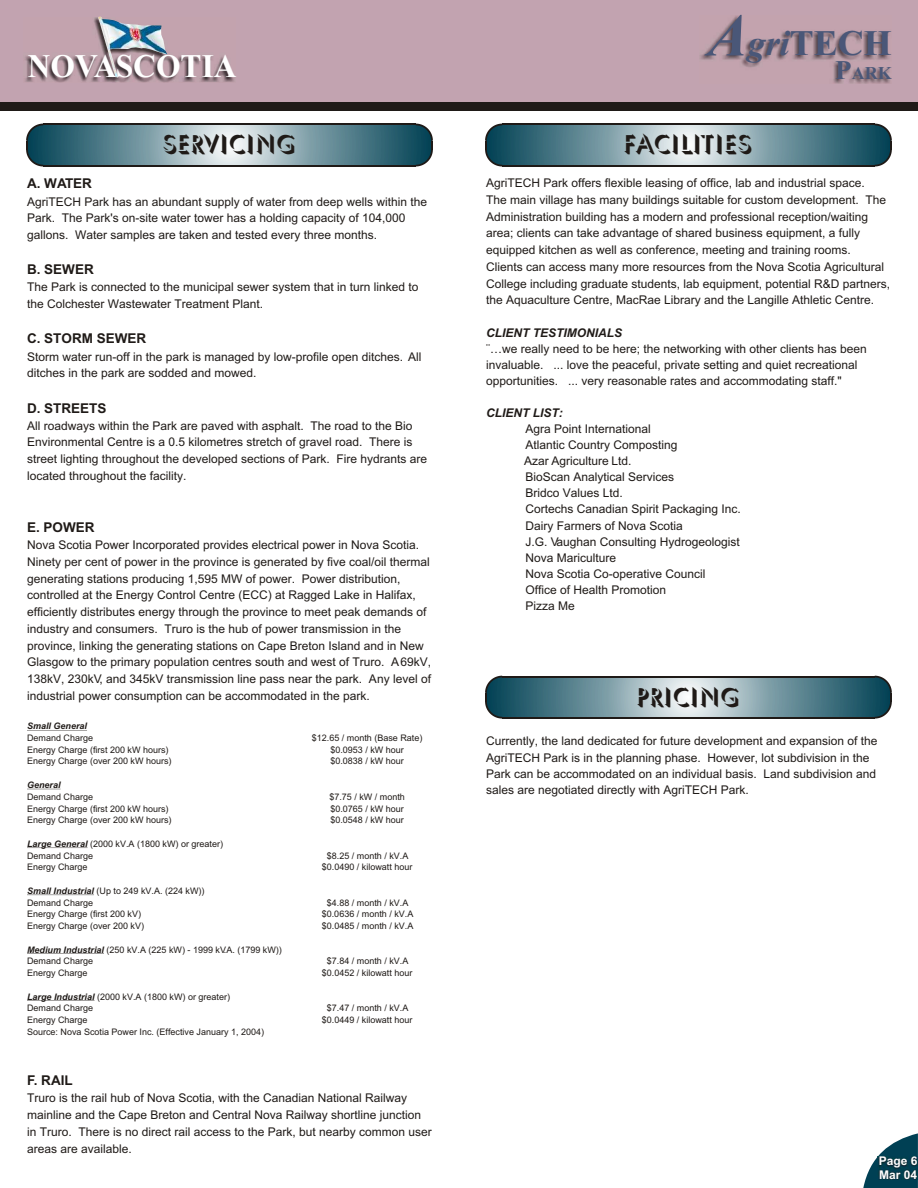
<style>
.page{position:relative;width:918px;height:1188px;background:#fff}
.page>*{position:absolute;margin:0;border:0;box-sizing:border-box;transform-origin:0 0}
.t1{font:700 36px "Times New Roman";color:#4a5778}
.t2{font:700 33px "Times New Roman";color:#fff;scale:.95 1}
.t3{font:27px "Umbra";color:#1f1a17}
.t4{font:700 18px "Times New Roman";color:#4a5778}
.t5{font:700 13.5px "Arial";color:#1f1a17}
.t6{font:12px/16.8px "Arial";color:#1f1a17}
.t7{font:italic 700 12px "Arial";color:#1f1a17}
.t8{font:700 12px/13.4px "Arial";color:#fff}
.t9{font:9px/11.7px "Arial";color:#1f1a17}
.t10{font:italic 700 9px "Arial";color:#1f1a17}
.s1{font-style:italic;font-size:60px}
.s2{font-style:italic}
.s3{font-size:27px}
.s4{font-weight:700;font-style:italic}
</style>
<div class="page">
<svg style="left:863px;top:1133px;width:55px;height:55px"></svg>
<img style="left:878px;top:1157px;width:39px;height:23px">
<div style="left:0;top:0;width:918px;height:106px;background:#c2a3b0"></div>
<div style="left:0;top:102px;width:918px;height:8px;background:#1f1a17"></div>
<img style="left:25px;top:18px;width:209px;height:64px">
<img style="left:97px;top:17px;width:70px;height:60px">
<img style="left:700px;top:16px;width:190px;height:67px">
<hr style="left:27px;top:730px;width:60px;height:1px;background:#1f1a17">
<hr style="left:27px;top:789px;width:34px;height:1px;background:#1f1a17">
<hr style="left:27px;top:848px;width:61px;height:1px;background:#1f1a17">
<hr style="left:27px;top:895px;width:67px;height:1px;background:#1f1a17">
<hr style="left:27px;top:954px;width:77px;height:1px;background:#1f1a17">
<hr style="left:27px;top:1001px;width:68px;height:1px;background:#1f1a17">
<svg style="left:485px;top:124px;width:407px;height:42px;background:#6f9099"></svg>
<svg style="left:26px;top:124px;width:407px;height:42px;background:#6f9099"></svg>
<svg style="left:485px;top:676px;width:407px;height:43px;background:#6c8b94"></svg>
<h2 class="t2" style="left:28px;top:54px;width:221px">NOVA SCOTIA</h2>
<h1 class="t1" style="left:708px;top:31px;width:186px"><span class="s1">A</span><span class="s2">gri</span>TECH</h1>
<h3 class="t4" style="left:835px;top:67px;width:58px"><span class="s3">P</span>ARK</h3>
<h3 class="t3" style="left:162px;top:135px;width:135px">SERVICING</h3>
<h3 class="t3" style="left:623px;top:135px;width:131px">FACILITIES</h3>
<p class="t5" style="left:27px;top:179px;width:66px">A. WATER</p>
<p class="t6" style="left:486px;top:176px;width:380px">AgriTECH Park offers flexible leasing of office, lab and industrial space.</p>
<p class="t6" style="left:27px;top:194px;width:402px">AgriTECH Park has an abundant supply of water from deep wells within the</p>
<p class="t6" style="left:486px;top:192px;width:402px">The main village has many buildings suitable for custom development. The</p>
<p class="t6" style="left:27px;top:211px;width:380px">Park. The Park's on-site water tower has a holding capacity of 104,000</p>
<p class="t6" style="left:486px;top:209px;width:384px">Administration building has a modern and professional reception/waiting</p>
<p class="t6" style="left:27px;top:228px;width:352px">gallons. Water samples are taken and tested every three months.</p>
<p class="t6" style="left:486px;top:226px;width:376px">area; clients can take advantage of shared business equipment, a fully equipped kitchen as well as conference, meeting and training rooms.</p>
<p class="t5" style="left:27px;top:264px;width:68px">B. SEWER</p>
<p class="t6" style="left:486px;top:259px;width:406px">Clients can access many more resources from the Nova Scotia Agricultural<br>College including graduate students, lab equipment, potential R&amp;D partners,</p>
<p class="t6" style="left:27px;top:280px;width:393px">The Park is connected to the municipal sewer system that in turn linked to</p>
<p class="t6" style="left:486px;top:293px;width:390px">the Aquaculture Centre, MacRae Library and the Langille Athletic Centre.</p>
<p class="t6" style="left:27px;top:297px;width:238px">the Colchester Wastewater Treatment Plant.</p>
<p class="t5" style="left:27px;top:334px;width:121px">C. STORM SEWER</p>
<p class="t6" style="left:27px;top:349px;width:396px">Storm water run-off in the park is managed by low-profile open ditches. All</p>
<p class="t6" style="left:27px;top:366px;width:231px">ditches in the park are sodded and mowed.</p>
<p class="t7" style="left:486px;top:328px;width:138px">CLIENT TESTIMONIALS</p>
<p class="t6" style="left:486px;top:341px;width:382px">¨…we really need to be here; the networking with other clients has been</p>
<p class="t6" style="left:486px;top:357px;width:373px">invaluable. ... love the peaceful, private setting and quiet recreational</p>
<p class="t6" style="left:486px;top:373px;width:357px">opportunities. ... very reasonable rates and accommodating staff."</p>
<p class="t5" style="left:27px;top:403px;width:81px">D. STREETS</p>
<p class="t7" style="left:486px;top:408px;width:78px">CLIENT LIST:</p>
<p class="t6" style="left:27px;top:418px;width:387px">All roadways within the Park are paved with asphalt. The road to the Bio</p>
<p class="t6" style="left:525px;top:422px;width:127px">Agra Point International</p>
<p class="t6" style="left:27px;top:435px;width:387px">Environmental Centre is a 0.5 kilometres stretch of gravel road. There is</p>
<p class="t6" style="left:525px;top:438px;width:154px">Atlantic Country Composting</p>
<p class="t6" style="left:27px;top:452px;width:402px">street lighting throughout the developed sections of Park. Fire hydrants are</p>
<p class="t6" style="left:524px;top:454px;width:109px">Azar Agriculture Ltd.</p>
<p class="t6" style="left:27px;top:468px;width:161px">located throughout the facility.</p>
<p class="t6" style="left:525px;top:470px;width:217px;line-height:16px">BioScan Analytical Services<br>Bridco Values Ltd.<br>Cortechs Canadian Spirit Packaging Inc.</p>
<p class="t5" style="left:27px;top:522px;width:69px">E. POWER</p>
<p class="t6" style="left:525px;top:518px;width:159px">Dairy Farmers of Nova Scotia</p>
<p class="t6" style="left:27px;top:538px;width:394px">Nova Scotia Power Incorporated provides electrical power in Nova Scotia.</p>
<p class="t6" style="left:525px;top:534px;width:216px">J.G. Vaughan Consulting Hydrogeologist</p>
<p class="t6" style="left:27px;top:554px;width:404px">Ninety per cent of power in the province is generated by five coal/oil thermal</p>
<p class="t6" style="left:525px;top:551px;width:182px;line-height:16px">Nova Mariculture<br>Nova Scotia Co-operative Council</p>
<p class="t6" style="left:27px;top:571px;width:375px">generating stations producing 1,595 MW of power. Power distribution,</p>
<p class="t6" style="left:525px;top:582px;width:142px">Office of Health Promotion</p>
<p class="t6" style="left:27px;top:588px;width:390px">controlled at the Energy Control Centre (ECC) at Ragged Lake in Halifax,</p>
<p class="t6" style="left:525px;top:598px;width:51px">Pizza Me</p>
<p class="t6" style="left:27px;top:605px;width:406px">efficiently distributes energy through the province to meet peak demands of industry and consumers. Truro is the hub of power transmission in the province, linking the generating stations on Cape Breton Island and in New Glasgow to the primary population centres south and west of Truro. A 69kV, 138kV, 230kV, and 345kV transmission line pass near the park. Any level of industrial power consumption can be accommodated in the park.</p>
<p class="t10" style="left:27px;top:723px;width:62px">Small General</p>
<p class="t9" style="left:27px;top:733px;width:68px">Demand Charge</p>
<p class="t9" style="left:312px;top:733px;width:112px">$12.65 / month (Base Rate)</p>
<p class="t6" style="left:486px;top:734px;width:393px">Currently, the land dedicated for future development and expansion of the</p>
<p class="t9" style="left:27px;top:745px;width:143px">Energy Charge (first 200 kW hours)</p>
<p class="t9" style="left:330px;top:745px;width:75px">$0.0953 / kW hour</p>
<p class="t9" style="left:27px;top:756px;width:146px">Energy Charge (over 200 kW hours)</p>
<p class="t6" style="left:486px;top:750px;width:385px">AgriTECH Park is in the planning phase. However, lot subdivision in the</p>
<h3 class="t3" style="left:636px;top:687px;width:105px">PRICING</h3>
<p class="t9" style="left:330px;top:756px;width:75px">$0.0838 / kW hour</p>
<p class="t10" style="left:27px;top:781px;width:35px">General</p>
<p class="t9" style="left:27px;top:792px;width:68px">Demand Charge</p>
<p class="t9" style="left:329px;top:792px;width:77px">$7.75 / kW / month</p>
<p class="t9" style="left:27px;top:803px;width:143px">Energy Charge (first 200 kW hours)</p>
<p class="t9" style="left:330px;top:803px;width:75px">$0.0765 / kW hour</p>
<p class="t9" style="left:27px;top:815px;width:146px">Energy Charge (over 200 kW hours)</p>
<p class="t9" style="left:330px;top:815px;width:75px">$0.0548 / kW hour</p>
<p class="t9" style="left:27px;top:839px;width:198px"><span class="s4">Large General</span> (2000 kV.A (1800 kW) or greater)<br>Demand Charge</p>
<p class="t9" style="left:327px;top:850px;width:83px">$8.25 / month / kV.A</p>
<p class="t9" style="left:27px;top:862px;width:62px">Energy Charge</p>
<p class="t9" style="left:322px;top:862px;width:92px">$0.0490 / kilowatt hour</p>
<p class="t9" style="left:27px;top:886px;width:179px"><span class="s4">Small Industrial</span> (Up to 249 kV.A. (224 kW))<br>Demand Charge</p>
<p class="t9" style="left:327px;top:897px;width:83px">$4.88 / month / kV.A</p>
<p class="t9" style="left:27px;top:909px;width:116px">Energy Charge (first 200 kV)</p>
<p class="t9" style="left:322px;top:909px;width:93px">$0.0636 / month / kV.A</p>
<p class="t9" style="left:27px;top:921px;width:119px">Energy Charge (over 200 kV)</p>
<p class="t9" style="left:322px;top:921px;width:93px">$0.0485 / month / kV.A</p>
<p class="t9" style="left:27px;top:944px;width:256px"><span class="s4">Medium Industrial</span> (250 kV.A (225 kW) - 1999 kV.A. (1799 kW))<br>Demand Charge</p>
<p class="t9" style="left:327px;top:956px;width:83px">$7.84 / month / kV.A</p>
<p class="t9" style="left:27px;top:968px;width:62px">Energy Charge</p>
<p class="t9" style="left:322px;top:968px;width:92px">$0.0452 / kilowatt hour</p>
<p class="t9" style="left:27px;top:992px;width:205px"><span class="s4">Large Industrial</span> (2000 kV.A (1800 kW) or greater)<br>Demand Charge</p>
<p class="t9" style="left:327px;top:1003px;width:83px">$7.47 / month / kV.A</p>
<p class="t9" style="left:27px;top:1015px;width:62px">Energy Charge</p>
<p class="t9" style="left:322px;top:1015px;width:92px">$0.0449 / kilowatt hour</p>
<p class="t9" style="left:27px;top:1027px;width:239px">Source: Nova Scotia Power Inc. (Effective January 1, 2004)</p>
<p class="t5" style="left:27px;top:1075px;width:47px">F. RAIL</p>
<p class="t6" style="left:27px;top:1091px;width:406px">Truro is the rail hub of Nova Scotia, with the Canadian National Railway mainline and the Cape Breton and Central Nova Railway shortline junction in Truro. There is no direct rail access to the Park, but nearby common user areas are available.</p>
<p class="t6" style="left:486px;top:766px;width:392px">Park can be accommodated on an individual basis. Land subdivision and</p>
<p class="t6" style="left:486px;top:782px;width:264px">sales are negotiated directly with AgriTECH Park.</p>
<p class="t8" style="left:879px;top:1155px;width:40px">Page 6<br>Mar 04</p>
</div>
